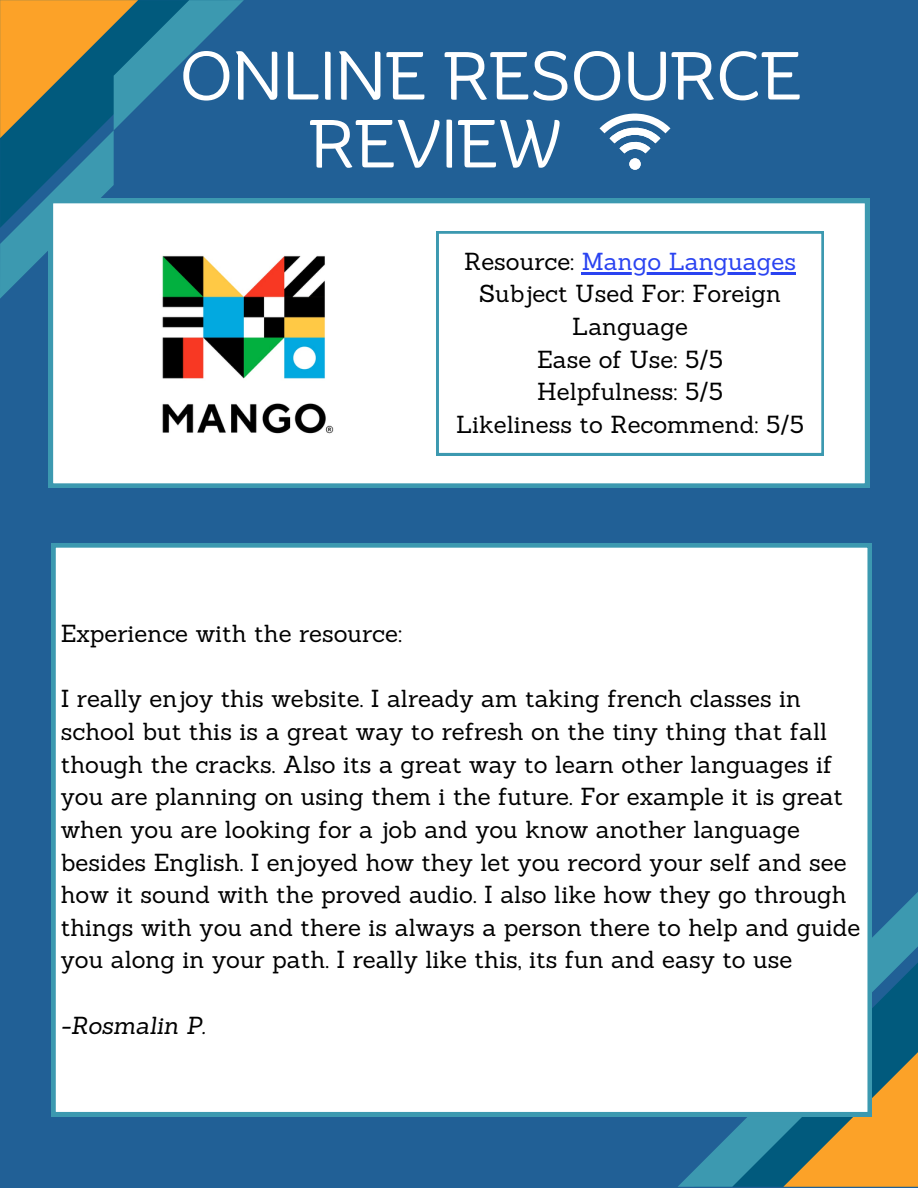
<style>
.page{position:relative;width:918px;height:1188px;background:#216096}
.page>*{position:absolute;margin:0;border:0;box-sizing:border-box;transform-origin:0 0}
.t1{font:65.85px "Binate Display";color:#fff}
.t2{font:24px/32.7px "Sanchez";color:#000}
.t3{font:24px "Sanchez";color:#2a43f1}
.t4{font:italic 24px "Sanchez";color:#000}
.s1{color:#000}
</style>
<div class="page">
<svg style="left:678px;top:892px;width:240px;height:295px;background:#668171"></svg>
<svg style="left:0;top:0;width:244px;height:299px"></svg>
<div style="left:51px;top:543px;width:821px;height:573px;background:#fff"></div>
<svg style="left:49px;top:199px;width:820px;height:289px;background:#e9f3f6"></svg>
<div style="left:437px;top:232px;width:387px;height:223px;background:#fff"></div>
<hr style="left:582px;top:272px;width:214px;height:2px;background:#2a43f1">
<svg style="left:600px;top:114px;width:70px;height:56px"></svg>
<div style="left:629px;top:158px;width:12px;height:12px;background:#fff;border-radius:50%"></div>
<img style="left:126px;top:226px;width:236px;height:235px">
<p class="t1" style="left:180px;top:14px;width:624px">ONLINE RESOURCE</p>
<p class="t1" style="left:309px;top:82px;width:253px">REVIEW</p>
<p class="t3" style="left:464px;top:246px;width:333px"><span class="s1">Resource:</span> Mango Languages</p>
<p class="t2" style="left:479px;top:277px;width:303px;text-align:center">Subject Used For: Foreign<br>Language</p>
<p class="t2" style="left:537px;top:343px;width:188px">Ease of Use: 5/5</p>
<p class="t2" style="left:537px;top:375px;width:188px">Helpfulness: 5/5</p>
<p class="t2" style="left:456px;top:408px;width:349px">Likeliness to Recommend: 5/5</p>
<p class="t2" style="left:61px;top:617px;width:343px">Experience with the resource:</p>
<p class="t2" style="left:61px;top:682px;width:801px">I really enjoy this website. I already am taking french classes in school but this is a great way to refresh on the tiny thing that fall though the cracks. Also its a great way to learn other languages if you are planning on using them i the future. For example it is great when you are looking for a job and you know another language besides English. I enjoyed how they let you record your self and see how it sound with the proved audio. I also like how they go through things with you and there is always a person there to help and guide you along in your path. I really like this, its fun and easy to use</p>
<p class="t4" style="left:61px;top:1010px;width:146px">-Rosmalin P.</p>
</div>
